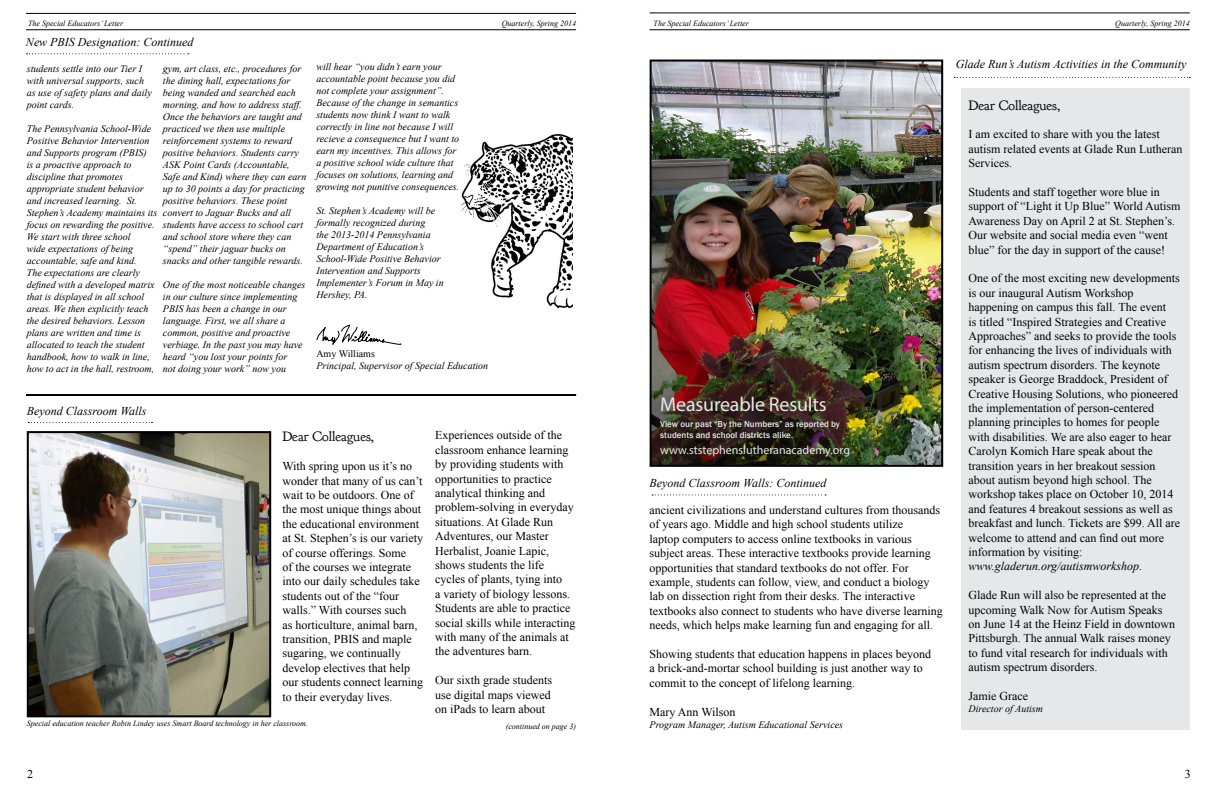
<style>
.page{position:relative;width:1224px;height:792px;background:#fff}
.page>*{position:absolute;margin:0;border:0;box-sizing:border-box;transform-origin:0 0}
.t1{font:20px "Myriad Pro";letter-spacing:-.01em;color:#e6e7e8}
.t2{font:14px "Goudy Bookletter 1911";color:#000}
.t3{font:12px/14.4px "Times New Roman";color:#000}
.t4{font:italic 12px "Times New Roman";color:#000}
.t5{font:12px "Myriad Pro";color:#e6e7e8}
.t6{font:italic 10px/12px "Times New Roman";color:#000}
.t7{font:10px "Times New Roman";color:#000}
.t8{font:500 9px/11px "Franklin Gothic";color:#e6e7e8}
.t9{font:italic 8px "Times New Roman";color:#000}
.s1{font-style:italic}
</style>
<div class="page">
<img style="left:653px;top:63px;width:287px;height:401px">
<div style="left:650px;top:60px;width:293px;height:407px;border:2px solid #000"></div>
<div style="left:962px;top:88px;width:228px;height:642px;background:#e6e7e8"></div>
<hr style="left:26px;top:13px;width:550px;height:1px;background:#000">
<hr style="left:650px;top:13px;width:540px;height:1px;background:#000">
<hr style="left:26px;top:30px;width:550px;height:1px;background:#000">
<hr style="left:650px;top:30px;width:540px;height:1px;background:#000">
<hr style="left:26px;top:394px;width:550px;height:2px;background:#000">
<img style="left:30px;top:434px;width:238px;height:280px">
<div style="left:27px;top:431px;width:244px;height:286px;border:2px solid #000"></div>
<svg style="left:26px;top:53px;width:163px;height:1px"></svg>
<svg style="left:28px;top:422px;width:124px;height:1px"></svg>
<svg style="left:652px;top:494px;width:174px;height:1px"></svg>
<svg style="left:954px;top:77px;width:236px;height:1px"></svg>
<img style="left:461px;top:134px;width:111px;height:175px">
<svg style="left:316px;top:324px;width:86px;height:21px"></svg>
<p class="t9" style="left:28px;top:17px;width:97px">The Special Educators’ Letter</p>
<p class="t9" style="left:502px;top:17px;width:76px">Quarterly, Spring 2014</p>
<p class="t4" style="left:26px;top:34px;width:169px">New PBIS Designation: Continued</p>
<p class="t6" style="left:163px;top:63px;width:145px">gym, art class, etc., procedures for the dining hall, expectations for being wanded and searched each morning, and how to address staff.<br>Once the behaviors are taught and practiced we then use multiple reinforcement systems to reward positive behaviors. Students carry ASK Point Cards (Accountable, Safe and Kind) where they can earn up to 30 points a day for practicing positive behaviors. These point convert to Jaguar Bucks and all students have access to school cart and school store where they can “spend” their jaguar bucks on snacks and other tangible rewards.</p>
<p class="t6" style="left:163px;top:279px;width:144px">One of the most noticeable changes in our culture since implementing<br>PBIS has been a change in our language. First, we all share a common, positive and proactive verbiage. In the past you may have heard “you lost your points for<br>not doing your work” now you</p>
<p class="t6" style="left:27px;top:63px;width:126px">students settle into our Tier I with universal supports, such as use of safety plans and daily point cards.</p>
<p class="t6" style="left:27px;top:123px;width:132px">The Pennsylvania School-Wide<br>Positive Behavior Intervention and Supports program (PBIS)<br>is a proactive approach to discipline that promotes appropriate student behavior and increased learning. St.<br>Stephen’s Academy maintains its focus on rewarding the positive.<br>We start with three school<br>wide expectations of being accountable, safe and kind.<br>The expectations are clearly defined with a developed matrix that is displayed in all school areas. We then explicitly teach the desired behaviors. Lesson plans are written and time is allocated to teach the student handbook, how to walk in line, how to act in the hall, restroom,</p>
<p class="t6" style="left:316px;top:60px;width:144px">will hear “you didn’t earn your accountable point because you did not complete your assignment”.<br>Because of the change in semantics students now think I want to walk correctly in line not because I will recieve a consequence but I want to earn my incentives. This allows for a positive school wide culture that focuses on solutions, learning and growing not punitive consequences.</p>
<p class="t6" style="left:316px;top:204px;width:129px">St. Stephen’s Academy will be formally recognized during<br>the 2013-2014 Pennsylvania<br>Department of Education’s<br>School-Wide Positive Behavior<br>Intervention and Supports<br>Implementer’s Forum in May in<br>Hershey, PA.</p>
<p class="t7" style="left:316px;top:347px;width:60px">Amy Williams</p>
<p class="t6" style="left:316px;top:359px;width:173px">Principal, Supervisor of Special Education</p>
<p class="t4" style="left:27px;top:403px;width:121px">Beyond Classroom Walls</p>
<p class="t2" style="left:282px;top:428px;width:93px">Dear Colleagues,</p>
<p class="t3" style="left:282px;top:459px;width:142px">With spring upon us it’s no wonder that many of us can’t wait to be outdoors. One of the most unique things about the educational environment at St. Stephen’s is our variety of course offerings. Some<br>of the courses we integrate into our daily schedules take students out of the “four walls.” With courses such<br>as horticulture, animal barn, transition, PBIS and maple sugaring, we continually develop electives that help our students connect learning to their everyday lives.</p>
<p class="t9" style="left:27px;top:718px;width:283px">Special education teacher Robin Lindey uses Smart Board technology in her classroom.</p>
<p class="t3" style="left:435px;top:428px;width:142px">Experiences outside of the classroom enhance learning by providing students with opportunities to practice analytical thinking and problem-solving in everyday situations. At Glade Run<br>Adventures, our Master<br>Herbalist, Joanie Lapic, shows students the life cycles of plants, tying into<br>a variety of biology lessons.<br>Students are able to practice social skills while interacting with many of the animals at the adventures barn.</p>
<p class="t3" style="left:435px;top:673px;width:118px;text-align:justify">Our sixth grade students use digital maps viewed on iPads to learn about</p>
<p class="t9" style="left:506px;top:721px;width:72px">(continued on page 3)</p>
<p class="t9" style="left:654px;top:17px;width:97px">The Special Educators’ Letter</p>
<p class="t9" style="left:1115px;top:17px;width:76px">Quarterly, Spring 2014</p>
<p class="t4" style="left:956px;top:56px;width:232px">Glade Run’s Autism Activities in the Community</p>
<h1 class="t1" style="left:660px;top:392px;width:168px">Measureable Results</h1>
<p class="t5" style="left:660px;top:443px;width:191px">www.ststephenslutheranacademy.org</p>
<p class="t8" style="left:660px;top:419px;width:181px">View our past “By the Numbers” as reported by students and school districts alike.</p>
<p class="t4" style="left:650px;top:474px;width:178px">Beyond Classroom Walls: Continued</p>
<p class="t3" style="left:650px;top:503px;width:295px">ancient civilizations and understand cultures from thousands of years ago. Middle and high school students utilize<br>laptop computers to access online textbooks in various subject areas. These interactive textbooks provide learning opportunities that standard textbooks do not offer. For example, students can follow, view, and conduct a biology lab on dissection right from their desks. The interactive textbooks also connect to students who have diverse learning needs, which helps make learning fun and engaging for all.</p>
<p class="t3" style="left:650px;top:647px;width:283px">Showing students that education happens in places beyond a brick-and-mortar school building is just another way to commit to the concept of lifelong learning.</p>
<p class="t3" style="left:650px;top:704px;width:87px">Mary Ann Wilson</p>
<p class="t6" style="left:650px;top:718px;width:195px">Program Manager, Autism Educational Services</p>
<p class="t2" style="left:969px;top:96px;width:93px">Dear Colleagues,</p>
<p class="t3" style="left:969px;top:127px;width:215px">I am excited to share with you the latest autism related events at Glade Run Lutheran<br>Services.</p>
<p class="t3" style="left:969px;top:185px;width:213px">Students and staff together wore blue in support of “Light it Up Blue” World Autism Awareness Day on April 2 at St. Stephen’s.<br>Our website and social media even “went blue” for the day in support of the cause!</p>
<p class="t3" style="left:969px;top:271px;width:213px">One of the most exciting new developments is our inaugural Autism Workshop happening on campus this fall. The event<br>is titled “Inspired Strategies and Creative Approaches” and seeks to provide the tools for enhancing the lives of individuals with autism spectrum disorders. The keynote speaker is George Braddock, President of Creative Housing Solutions, who pioneered the implementation of person-centered planning principles to homes for people with disabilities. We are also eager to hear Carolyn Komich Hare speak about the transition years in her breakout session about autism beyond high school. The workshop takes place on October 10, 2014 and features 4 breakout sessions as well as breakfast and lunch. Tickets are $99. All are welcome to attend and can find out more information by visiting: <span class="s1">www.gladerun.org/autismworkshop</span>.</p>
<p class="t3" style="left:969px;top:588px;width:208px">Glade Run will also be represented at the upcoming Walk Now for Autism Speaks on June 14 at the Heinz Field in downtown Pittsburgh. The annual Walk raises money to fund vital research for individuals with autism spectrum disorders.</p>
<p class="t3" style="left:969px;top:689px;width:61px">Jamie Grace</p>
<p class="t6" style="left:969px;top:702px;width:76px">Director of Autism</p>
<p class="t3" style="left:27px;top:767px;width:7px">2</p>
<p class="t3" style="left:1185px;top:767px;width:7px">3</p>
</div>
